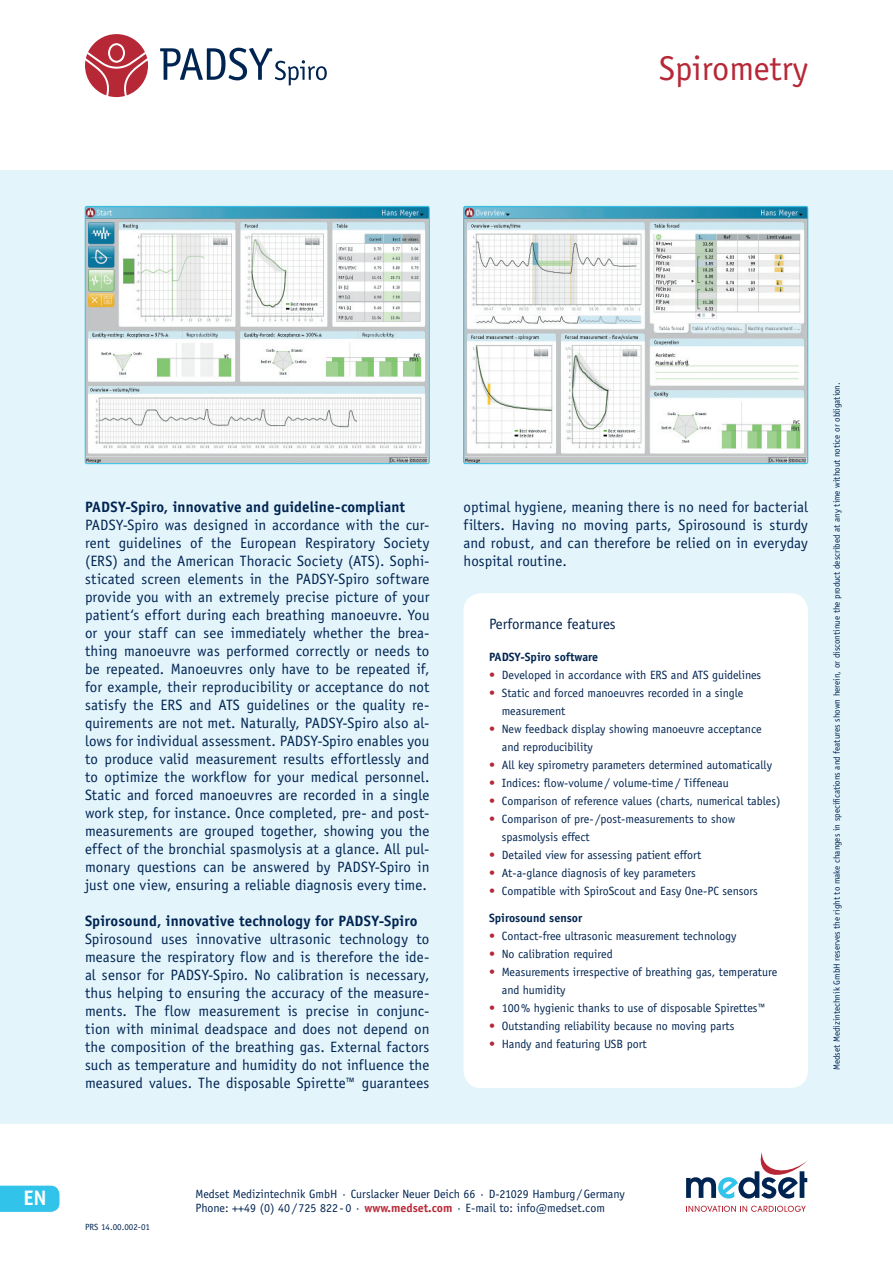
<style>
.page{position:relative;width:893px;height:1263px;background:#fff}
.page>*{position:absolute;margin:0;border:0;box-sizing:border-box;transform-origin:0 0}
.t1{font:34.5px "Officina Sans Std";color:#b72837}
.t2{font:700 21px "Officina Sans Std";color:#fff}
.t3{font:15px/18px "Officina Sans Std";letter-spacing:.005em;color:#002451;text-align:justify}
.t4{font:700 15px "Officina Sans Std";letter-spacing:.005em;color:#002451}
.t5{font:12px/18px "Officina Sans Std";color:#002451}
.t6{font:700 12px "Officina Sans Std";color:#002451}
.t7{font:9px "Officina Sans Std";color:#002451}
.s1{color:#b72837}
.s2{font-weight:700;color:#b72837}
</style>
<div class="page">
<div style="left:0;top:1186px;width:59px;height:26px;background:#31c3e9"></div>
<div style="left:0;top:170px;width:893px;height:954px;background:#e3f4fb"></div>
<svg style="left:686px;top:1206px;width:120px;height:6px"></svg>
<svg style="left:686px;top:1152px;width:122px;height:47px"></svg>
<svg style="left:85px;top:34px;width:63px;height:63px"></svg>
<svg style="left:160px;top:48px;width:167px;height:38px"></svg>
<div style="left:463px;top:593px;width:345px;height:495px;background:#fff;border-radius:18px"></div>
<img style="left:463px;top:206px;width:345px;height:258px;border-radius:2px">
<div style="left:463px;top:206px;width:345px;height:258px;border:1px solid #31c3e9;border-radius:2px"></div>
<img style="left:85px;top:206px;width:344px;height:258px;border-radius:2px">
<div style="left:85px;top:206px;width:344px;height:258px;border:1px solid #31c3e9;border-radius:2px"></div>
<h1 class="t1" style="left:659px;top:55px;width:150px">Spirometry</h1>
<p class="t4" style="left:85px;top:501px;width:322px">PADSY-Spiro, innovative and guideline-compliant</p>
<p class="t3" style="left:85px;top:517px;width:346px">PADSY-Spiro was designed in accordance with the cur&shy;rent guidelines of the European Respiratory Society (ERS) and the American Thoracic Society (ATS). Sophi&shy;sticated screen elements in the PADSY-Spiro software provide you with an extremely precise picture of your patient‘s effort during each breathing manoeuvre. You or your staff can see immediately whether the brea&shy;thing manoeuvre was performed correctly or needs to be repeated. Manoeuvres only have to be repeated if, for example, their reproducibility or acceptance do not satisfy the ERS and ATS guidelines or the quality re&shy;quirements are not met. Naturally, PADSY-Spiro also al&shy;lows for individual assessment. PADSY-Spiro enables you to produce valid measurement results effortlessly and to optimize the workflow for your medical personnel.<br>Static and forced manoeuvres are recorded in a single work step, for instance. Once completed, pre- and post&shy;measurements are grouped together, showing you the effect of the bronchial spasmolysis at a glance. All pul&shy;monary questions can be answered by PADSY-Spiro in just one view, ensuring a reliable diagnosis every time.</p>
<p class="t4" style="left:85px;top:915px;width:334px">Spirosound, innovative technology for PADSY-Spiro</p>
<p class="t3" style="left:85px;top:931px;width:346px">Spirosound uses innovative ultrasonic technology to measure the respiratory flow and is therefore the ide&shy;al sensor for PADSY-Spiro. No calibration is necessary, thus helping to ensuring the accuracy of the measure&shy;ments. The flow measurement is precise in conjunc&shy;tion with minimal deadspace and does not depend on the composition of the breathing gas. External factors such as temperature and humidity do not influence the measured values. The disposable Spirette™ guarantees</p>
<p class="t3" style="left:463px;top:499px;width:346px">optimal hygiene, meaning there is no need for bac terial filters. Having no moving parts, Spirosound is sturdy and robust, and can therefore be relied on in everyday hospital routine.</p>
<p class="t3" style="left:489px;top:616px;width:128px">Performance features</p>
<p class="t6" style="left:489px;top:652px;width:111px">PADSY-Spiro software</p>
<p class="t5" style="left:489px;top:667px;width:274px"><span class="s1">•</span> Developed in accordance with ERS and ATS guidelines</p>
<p class="t5" style="left:502px;top:685px;width:243px;text-indent:-13px"><span class="s1">•</span> Static and forced manoeuvres recorded in a single measurement</p>
<p class="t5" style="left:502px;top:721px;width:261px;text-indent:-13px"><span class="s1">•</span> New feedback display showing manoeuvre acceptance and reproducibility</p>
<p class="t5" style="left:489px;top:757px;width:285px"><span class="s1">•</span> All key spirometry parameters determined automatically</p>
<p class="t5" style="left:489px;top:775px;width:241px"><span class="s1">•</span> Indices: flow-volume / volume-time / Tiffeneau</p>
<p class="t5" style="left:489px;top:793px;width:293px"><span class="s1">•</span> Comparison of reference values (charts, numerical tables)</p>
<p class="t5" style="left:502px;top:811px;width:235px;text-indent:-13px"><span class="s1">•</span> Comparison of pre- /post-measurements to show spasmolysis effect</p>
<p class="t5" style="left:489px;top:847px;width:214px"><span class="s1">•</span> Detailed view for assessing patient effort</p>
<p class="t5" style="left:489px;top:865px;width:208px"><span class="s1">•</span> At-a-glance diagnosis of key parameters</p>
<p class="t5" style="left:489px;top:883px;width:270px"><span class="s1">•</span> Compatible with SpiroScout and Easy One-PC sensors</p>
<p class="t6" style="left:489px;top:913px;width:95px">Spirosound sensor</p>
<p class="t5" style="left:489px;top:928px;width:249px"><span class="s1">•</span> Contact-free ultrasonic measurement technology</p>
<p class="t5" style="left:489px;top:946px;width:125px"><span class="s1">•</span> No calibration required</p>
<p class="t5" style="left:502px;top:964px;width:277px;text-indent:-13px"><span class="s1">•</span> Measurements irrespective of breathing gas, temperature and humidity</p>
<p class="t5" style="left:489px;top:1000px;width:278px"><span class="s1">•</span> 100 % hygienic thanks to use of disposable Spirettes™</p>
<p class="t5" style="left:489px;top:1018px;width:247px"><span class="s1">•</span> Outstanding reliability because no moving parts</p>
<p class="t5" style="left:489px;top:1036px;width:159px"><span class="s1">•</span> Handy and featuring USB port</p>
<p class="t7" style="left:833px;top:1070px;width:689px;rotate:-90deg">Medset Medizintechnik GmbH reserves the right to make changes in specifications and features shown herein, or discontinue the product described at any time without notice or obli gation.</p>
<h2 class="t2" style="left:23px;top:1190px;width:25px">EN</h2>
<p class="t5" style="left:196px;top:1189px;width:431px;line-height:13.5px">Medset Medizintechnik GmbH · Curslacker Neuer Deich 66 · D-21029 Hamburg / Germany<br>Phone: ++49 (0) 40 / 725 822 - 0 · <span class="s2">www.medset.com</span> · E-mail to: info@medset.com</p>
<p class="t7" style="left:85px;top:1223px;width:66px">PRS 14.00.002-01</p>
</div>
